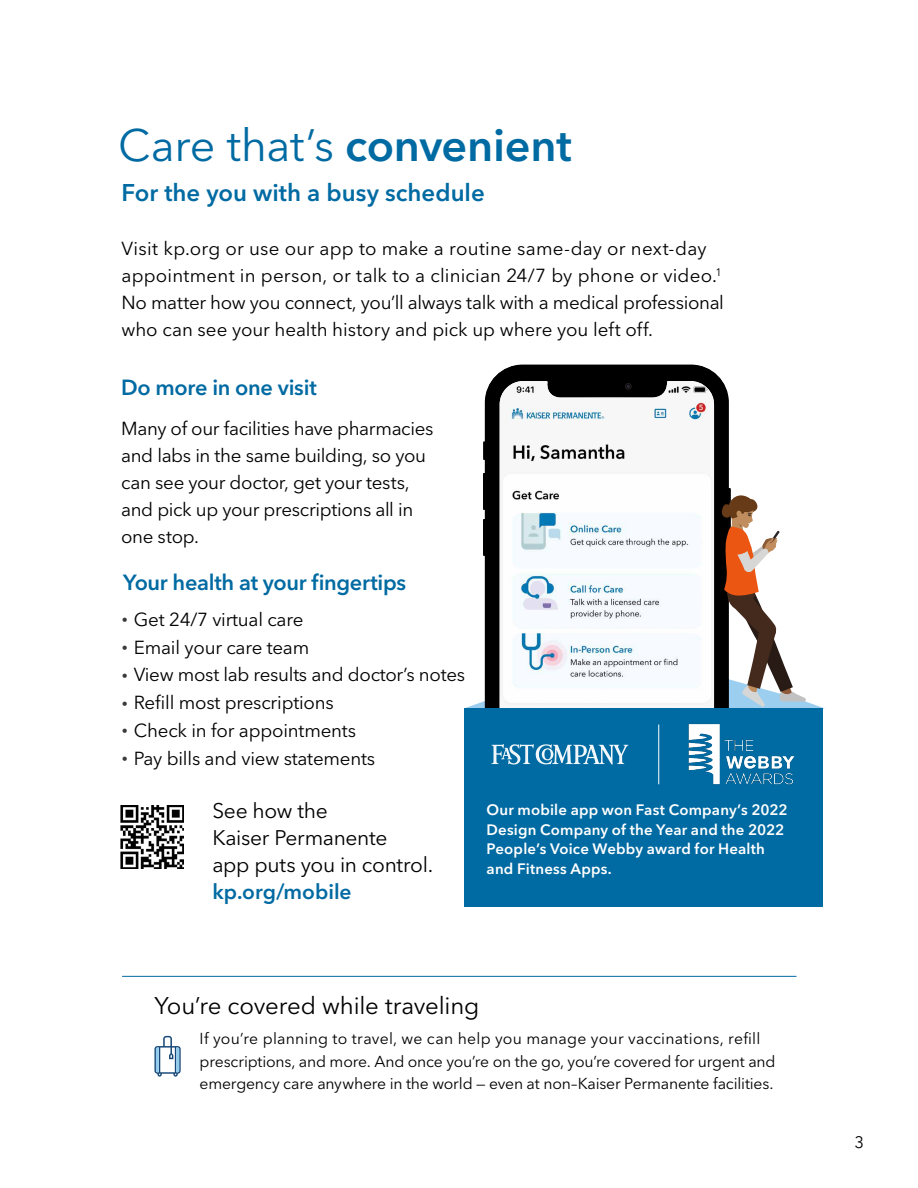
<style>
.page{position:relative;width:918px;height:1188px;background:#fff}
.page>*{position:absolute;margin:0;border:0;box-sizing:border-box;transform-origin:0 0}
.t1{font:45px "Avenir Next LT Pro";letter-spacing:-.01em;color:#006aa2}
.t2{font:24px "Avenir Next LT Pro";letter-spacing:-.01em;color:#000}
.t3{font:600 24px "Avenir Next LT Pro";color:#006aa2}
.t4{font:600 21.75px "Avenir Next LT Pro";letter-spacing:-.015em;color:#006aa2}
.t5{font:21px/27px "Avenir Next LT Pro";letter-spacing:-.015em;color:#000}
.t6{font:600 21px "Avenir Next LT Pro";color:#006aa2}
.t7{font:18.75px/27px "Avenir Next LT Pro";letter-spacing:-.01em;color:#000}
.t8{font:16.5px "Avenir Next LT Pro";color:#000}
.t9{font:15.75px/22.5px "Avenir Next LT Pro";letter-spacing:-.01em;color:#000}
.t10{font:600 15px/19.5px "Avenir Next LT Pro";letter-spacing:.01em;color:#fff}
.s1{font-weight:600}
.s2{font-size:12px;color:#393a39}
</style>
<div class="page">
<img style="left:121px;top:805px;width:63px;height:63px">
<svg style="left:464px;top:688px;width:21px;height:21px"></svg>
<svg style="left:485px;top:365px;width:243px;height:344px"></svg>
<div style="left:590px;top:384px;width:30px;height:5px;background:#000;border-radius:2px"></div>
<svg style="left:625px;top:383px;width:7px;height:7px"></svg>
<svg style="left:483px;top:441px;width:2px;height:19px"></svg>
<svg style="left:483px;top:473px;width:2px;height:37px"></svg>
<svg style="left:483px;top:519px;width:2px;height:37px"></svg>
<div style="left:464px;top:709px;width:358px;height:198px;background:#006aa2"></div>
<svg style="left:492px;top:744px;width:136px;height:21px"></svg>
<img style="left:688px;top:724px;width:107px;height:61px">
<hr style="left:658px;top:725px;width:1px;height:59px;background:#fff">
<svg style="left:154px;top:1036px;width:27px;height:41px"></svg>
<hr style="left:122px;top:976px;width:675px;height:1px;background:#006aa2">
<svg style="left:710px;top:488px;width:115px;height:221px"></svg>
<h2 class="t1" style="left:118px;top:118px;width:455px">Care that’s <span class="s1">convenient</span></h2>
<p class="t3" style="left:122px;top:178px;width:365px">For the you with a busy schedule</p>
<p class="t7" style="left:122px;top:235px;width:604px">Visit kp.org or use our app to make a routine same-day or next-day appointment in person, or talk to a clinician 24/7 by phone or video.<sup>1<br></sup>No matter how you connect, you’ll always talk with a medical professional who can see your health history and pick up where you left off.</p>
<h3 class="t4" style="left:121px;top:374px;width:197px">Do more in one visit</h3>
<p class="t7" style="left:121px;top:415px;width:314px">Many of our facilities have pharmacies and labs in the same building, so you can see your doctor, get your tests, and pick up your prescriptions all in one stop.</p>
<h3 class="t4" style="left:123px;top:569px;width:285px">Your health at your fingertips</h3>
<p class="t7" style="left:122px;top:606px;width:183px"><span class="s2">•</span> Get 24/7 virtual care</p>
<p class="t7" style="left:122px;top:634px;width:189px"><span class="s2">•</span> Email your care team</p>
<p class="t7" style="left:122px;top:661px;width:345px"><span class="s2">•</span> View most lab results and doctor’s notes</p>
<p class="t7" style="left:122px;top:689px;width:214px"><span class="s2">•</span> Refill most prescriptions</p>
<p class="t7" style="left:122px;top:717px;width:236px"><span class="s2">•</span> Check in for appointments</p>
<p class="t7" style="left:122px;top:745px;width:255px"><span class="s2">•</span> Pay bills and view statements</p>
<p class="t5" style="left:212px;top:797px;width:222px">See how the<br>Kaiser Permanente<br>app puts you in control.</p>
<p class="t6" style="left:212px;top:879px;width:141px">kp.org/mobile</p>
<p class="t10" style="left:487px;top:800px;width:302px">Our mobile app won Fast Company’s 2022<br>Design Company of the Year and the 2022<br>People’s Voice Webby award for Health and Fitness Apps.</p>
<p class="t2" style="left:154px;top:992px;width:326px">You’re covered while traveling</p>
<p class="t9" style="left:200px;top:1028px;width:578px">If you’re planning to travel, we can help you manage your vaccinations, refill prescriptions, and more. And once you’re on the go, you’re covered for urgent and emergency care anywhere in the world — even at non–Kaiser Permanente facilities.</p>
<p class="t8" style="left:854px;top:1132px;width:11px">3</p>
</div>
